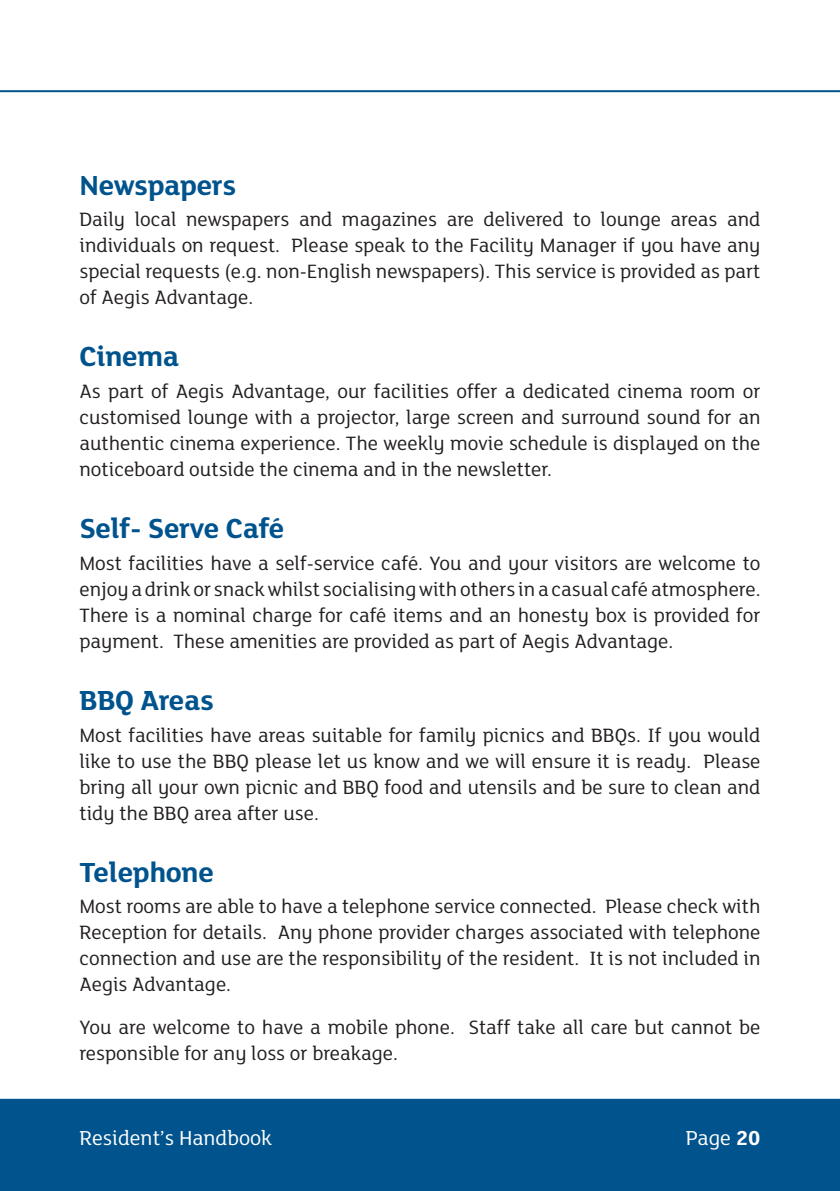
<style>
.page{position:relative;width:840px;height:1191px;background:#fff}
.page>*{position:absolute;margin:0;border:0;box-sizing:border-box;transform-origin:0 0}
.Sub_Heads{font:700 30px "FS Lola";letter-spacing:-.01em;color:#00538d}
.t1{font:22px "FS Lola";color:#fff}
.Body{font:21px/26px "FS Lola";color:#231f20;text-align:justify}
.s1{font-weight:700}
</style>
<div class="page">
<div style="left:0;top:1099px;width:839px;height:92px;background:#00538d"></div>
<hr style="left:0;top:90px;width:839px;height:2px;background:#00538d">
<hr style="left:0;top:1098px;width:839px;height:2px;background:#00538d">
<p class="Sub_Heads" style="left:79px;top:164px;width:158px">Newspapers</p>
<p class="Body" style="left:79px;top:206px;width:682px">Daily local newspapers and magazines are delivered to lounge areas and individuals on request. Please speak to the Facility Manager if you have any special requests (e.g. non-English newspapers). This service is provided as part of Aegis Advantage.</p>
<p class="Sub_Heads" style="left:79px;top:336px;width:101px">Cinema</p>
<p class="Body" style="left:79px;top:377px;width:682px">As part of Aegis Advantage, our facilities offer a dedicated cinema room or customised lounge with a projector, large screen and surround sound for an authentic cinema experience. The weekly movie schedule is displayed on the noticeboard outside the cinema and in the newsletter.</p>
<p class="Sub_Heads" style="left:79px;top:508px;width:206px">Self- Serve Café</p>
<p class="Body" style="left:79px;top:549px;width:682px">Most facilities have a self-service café. You and your visitors are welcome to enjoy a drink or snack whilst socialising with others in a casual café atmosphere.<br>There is a nominal charge for café items and an honesty box is provided for payment. These amenities are provided as part of Aegis Advantage.</p>
<p class="Sub_Heads" style="left:79px;top:679px;width:136px">BBQ Areas</p>
<p class="Body" style="left:79px;top:721px;width:682px">Most facilities have areas suitable for family picnics and BBQs. If you would like to use the BBQ please let us know and we will ensure it is ready. Please bring all your own picnic and BBQ food and utensils and be sure to clean and tidy the BBQ area after use.</p>
<p class="Sub_Heads" style="left:79px;top:851px;width:136px">Telephone</p>
<p class="Body" style="left:79px;top:892px;width:682px">Most rooms are able to have a telephone service connected. Please check with Reception for details. Any phone provider charges associated with telephone connection and use are the responsibility of the resident. It is not included in Aegis Advantage.</p>
<p class="Body" style="left:79px;top:1013px;width:682px">You are welcome to have a mobile phone. Staff take all care but cannot be responsible for any loss or breakage.</p>
<p class="t1" style="left:79px;top:1123px;width:194px">Resident’s Handbook</p>
<p class="t1" style="left:685px;top:1123px;width:76px">Page <span class="s1">20</span></p>
</div>
